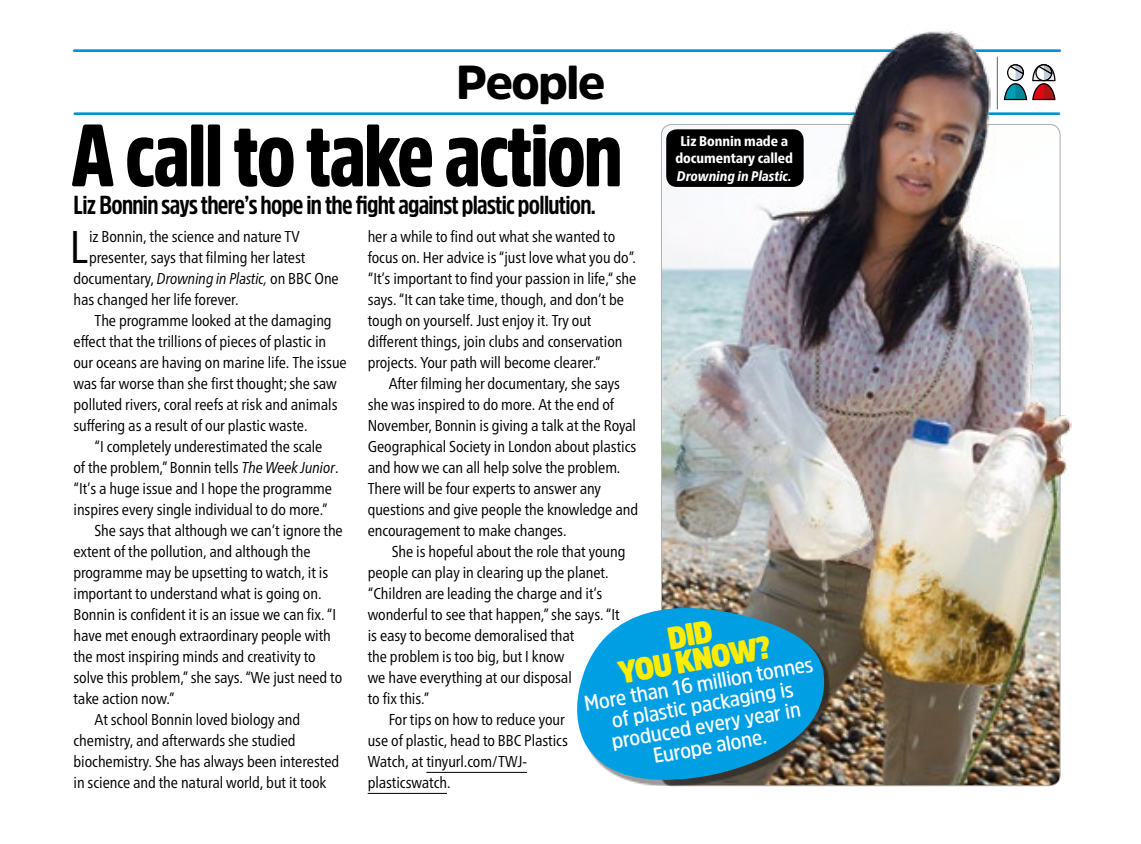
<style>
.page{position:relative;width:1141px;height:844px;background:#fff}
.page>*{position:absolute;margin:0;border:0;box-sizing:border-box;transform-origin:0 0}
.t1{font:900 87.5px "Amsi Pro Cond";letter-spacing:-.025em;color:#000}
.t2{font:900 47.25px "Amsi Pro";letter-spacing:-.045em;color:#000}
.t3{font:condensed 45.85px "Frutiger Neue LT Pro";color:#000}
.t4{font:900 31.5px/25.4px "Amsi Pro Narw";color:#ffed00;text-align:center}
.t5{font:700 25.9px "Amsi Pro Cond";letter-spacing:-.025em;color:#010202}
.t6{font:600 21.35px/21px "Amsi Pro Narw";color:#fff;text-align:center}
.t7{font:condensed 15.75px/21px "Frutiger Neue LT Pro";letter-spacing:-.005em;color:#000}
.t8{font:800 condensed 14px/17.5px "Frutiger Neue LT Pro";letter-spacing:-.005em;color:#fff;text-align:center}
.t9{font:italic 800 condensed 14px "Frutiger Neue LT Pro";letter-spacing:-.005em;color:#fff}
.s1{font-style:italic}
</style>
<div class="page">
<hr style="left:75px;top:112px;width:984px;height:3px;background:#0090d7">
<hr style="left:74px;top:49px;width:986px;height:3px;background:#0090d7">
<img style="left:661px;top:125px;width:399px;height:660px">
<hr style="left:426px;top:771px;width:101px;height:1px;background:#000">
<hr style="left:368px;top:792px;width:79px;height:1px;background:#000">
<img style="left:820px;top:31px;width:252px;height:562px">
<div style="left:666px;top:129px;width:138px;height:58px;background:#000;border-radius:10px"></div>
<svg style="left:577px;top:597px;width:253px;height:190px;background:#2d9ac6"></svg>
<h2 class="t2" style="left:456px;top:50px;width:151px">People</h2>
<h1 class="t1" style="left:71px;top:95px;width:554px">A call to take action</h1>
<p class="t8" style="left:675px;top:132px;width:119px">Liz Bonnin made a documentary called</p>
<p class="t9" style="left:677px;top:168px;width:116px">Drowning in Plastic.</p>
<h3 class="t5" style="left:74px;top:187px;width:524px">Liz Bonnin says there’s hope in the fight against plastic pollution.</h3>
<h3 class="t3" style="left:70px;top:220px;width:20px">L</h3>
<p class="t7" style="left:89px;top:225px;width:212px">iz Bonnin, the science and nature TV</p>
<p class="t7" style="left:89px;top:246px;width:218px">presenter, says that filming her latest</p>
<p class="t7" style="left:74px;top:267px;width:267px">documentary, <span class="s1">Drowning in Plastic,</span> on BBC One</p>
<p class="t7" style="left:74px;top:288px;width:167px">has changed her life forever.</p>
<p class="t7" style="left:95px;top:309px;width:239px">The programme looked at the damaging</p>
<p class="t7" style="left:74px;top:330px;width:254px">effect that the trillions of pieces of plastic in</p>
<p class="t7" style="left:74px;top:351px;width:275px">our oceans are having on marine life. The issue</p>
<p class="t7" style="left:74px;top:372px;width:265px">was far worse than she first thought; she saw</p>
<p class="t7" style="left:74px;top:393px;width:265px">polluted rivers, coral reefs at risk and animals</p>
<p class="t7" style="left:74px;top:414px;width:236px">suffering as a result of our plastic waste.</p>
<p class="t7" style="left:95px;top:435px;width:229px">“I completely underestimated the scale</p>
<p class="t7" style="left:74px;top:456px;width:267px">of the problem,” Bonnin tells <span class="s1">The Week Junior</span>.</p>
<p class="t7" style="left:74px;top:477px;width:260px">“It’s a huge issue and I hope the programme</p>
<p class="t7" style="left:74px;top:498px;width:256px">inspires every single individual to do more.”</p>
<p class="t7" style="left:95px;top:519px;width:250px">She says that although we can’t ignore the</p>
<p class="t7" style="left:74px;top:540px;width:239px">extent of the pollution, and although the</p>
<p class="t7" style="left:74px;top:561px;width:256px">programme may be upsetting to watch, it is</p>
<p class="t7" style="left:74px;top:582px;width:250px">important to understand what is going on.</p>
<p class="t7" style="left:74px;top:603px;width:264px">Bonnin is confident it is an issue we can fix. “I</p>
<p class="t7" style="left:74px;top:624px;width:259px">have met enough extraordinary people with</p>
<p class="t7" style="left:74px;top:645px;width:244px">the most inspiring minds and creativity to</p>
<p class="t7" style="left:74px;top:666px;width:270px">solve this problem,” she says. “We just need to</p>
<p class="t7" style="left:74px;top:687px;width:103px">take action now.”</p>
<p class="t7" style="left:95px;top:708px;width:207px">At school Bonnin loved biology and</p>
<p class="t7" style="left:74px;top:729px;width:224px">chemistry, and afterwards she studied</p>
<p class="t7" style="left:74px;top:750px;width:267px">biochemistry. She has always been interested</p>
<p class="t7" style="left:74px;top:771px;width:254px">in science and the natural world, but it took</p>
<p class="t7" style="left:368px;top:225px;width:270px">her a while to find out what she wanted to focus on. Her advice is “just love what you do”. “It’s important to find your passion in life,“ she says. “It can take time, though, and don’t be tough on yourself. Just enjoy it. Try out different things, join clubs and conservation projects. Your path will become clearer.”</p>
<p class="t7" style="left:368px;top:372px;width:272px;text-indent:21px">After filming her documentary, she says she was inspired to do more. At the end of November, Bonnin is giving a talk at the Royal Geographical Society in London about plastics and how we can all help solve the problem.<br>There will be four experts to answer any questions and give people the knowledge and encouragement to make changes.</p>
<p class="t7" style="left:392px;top:540px;width:235px">She is hopeful about the role that young</p>
<p class="t7" style="left:368px;top:561px;width:242px">people can play in clearing up the planet.</p>
<p class="t7" style="left:368px;top:582px;width:236px">“Children are leading the charge and it’s</p>
<p class="t7" style="left:368px;top:603px;width:253px">wonderful to see that happen,” she says. “It</p>
<p class="t7" style="left:368px;top:624px;width:208px">is easy to become demoralised that</p>
<p class="t7" style="left:368px;top:645px;width:198px">the problem is too big, but I know</p>
<p class="t7" style="left:368px;top:666px;width:206px">we have everything at our disposal</p>
<p class="t7" style="left:368px;top:687px;width:63px">to fix this.”</p>
<p class="t7" style="left:389px;top:708px;width:177px">For tips on how to reduce your</p>
<p class="t7" style="left:368px;top:729px;width:202px">use of plastic, head to BBC Plastics</p>
<p class="t7" style="left:368px;top:750px;width:161px">Watch, at tinyurl.com/TWJ-</p>
<p class="t7" style="left:368px;top:771px;width:84px">plasticswatch.</p>
<h3 class="t4" style="left:612px;top:634px;width:156px;rotate:-10deg">DID<br>YOU KNOW?</h3>
<h3 class="t6" style="left:583px;top:693px;width:233px;rotate:-10deg">More than 16 million tonnes of plastic packaging is produced every year in<br>Europe alone.</h3>
</div>
